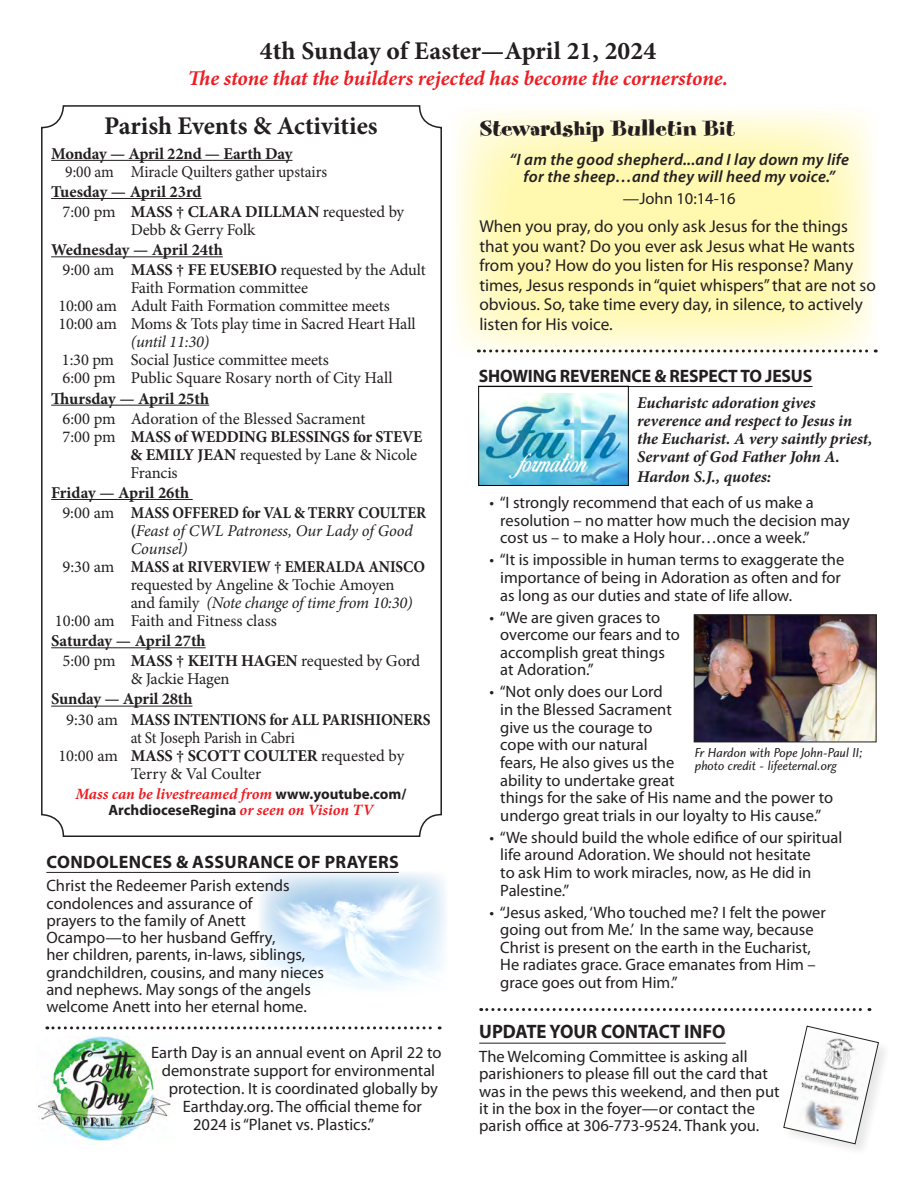
<style>
.page{position:relative;width:918px;height:1188px;background:#fff}
.page>*{position:absolute;margin:0;border:0;box-sizing:border-box;transform-origin:0 0}
.t1{font:700 25.5px "Minion Pro";color:#231f20}
.t2{font:24px "Spumoni LP";letter-spacing:.01em;color:#231f20;scale:1.2 1}
.t3{font:italic 700 21px "Minion Pro";letter-spacing:-.005em;color:#ee1d23}
.t4{font:700 19.5px "Myriad Pro";color:#231f20;scale:.96 1}
.t5{font:700 18px "Myriad Pro";letter-spacing:-.005em;color:#231f20}
.t6{font:700 18px "Myriad Pro";letter-spacing:.02em;color:#231f20}
.t7{font:17.25px/19.5px "Myriad Pro";color:#231f20}
.t8{font:16.5px/17.5px "Myriad Pro";color:#231f20}
.t9{font:16.5px/18px "Minion Pro";letter-spacing:-.01em;color:#231f20}
.t10{font:700 16.5px/20.1px "Minion Pro";letter-spacing:-.01em;color:#231f20}
.t11{font:italic 700 16.5px/18px "Minion Pro";letter-spacing:-.005em;color:#231f20}
.t12{font:italic 16.5px "Minion Pro";letter-spacing:-.01em;color:#231f20}
.t13{font:italic 600 16.5px/17.2px "Myriad Pro";letter-spacing:.015em;color:#231f20;text-align:center}
.t14{font:16.5px "Minion Pro";letter-spacing:-.01em;color:#231f20;scale:.94 1}
.t15{font:700 16.5px "Minion Pro";letter-spacing:-.01em;color:#231f20;scale:.96 1}
.t16{font:700 16.5px "Minion Pro";letter-spacing:-.01em;color:#231f20;scale:.92 1}
.t17{font:italic 700 15.75px "Minion Pro";letter-spacing:-.005em;color:#ee1d23}
.t18{font:700 15px "Myriad Pro";color:#231f20}
.t19{font:13.5px/13.5px "Charlotte Sans Book Italic Plain";color:#231f20}
.s1{font-weight:400}
.s2{font-weight:700}
.s3{font-weight:700;font-style:normal}
.s4{font-style:normal}
.s5{font-family:"Myriad Pro";font-style:normal;font-size:15px;color:#231f20}
.s6{font-family:"Minion Pro";font-style:italic;font-size:15.75px;color:#ee1d23}
</style>
<div class="page">
<svg style="left:456px;top:111px;width:422px;height:242px;background:#fef9c1"></svg>
<svg style="left:47px;top:1026px;width:393px;height:3px"></svg>
<svg style="left:481px;top:1008px;width:389px;height:3px"></svg>
<svg style="left:478px;top:349px;width:398px;height:3px"></svg>
<svg style="left:783px;top:1025px;width:96px;height:120px"></svg>
<hr style="left:479px;top:1043px;width:247px;height:1px;background:#231f20">
<hr style="left:51px;top:160px;width:242px;height:1px;background:#231f20">
<hr style="left:51px;top:198px;width:151px;height:1px;background:#231f20">
<hr style="left:51px;top:256px;width:172px;height:1px;background:#231f20">
<hr style="left:51px;top:405px;width:158px;height:1px;background:#231f20">
<hr style="left:51px;top:499px;width:142px;height:1px;background:#231f20">
<hr style="left:51px;top:647px;width:155px;height:1px;background:#231f20">
<hr style="left:51px;top:706px;width:141px;height:1px;background:#231f20">
<div style="left:41px;top:105px;width:401px;height:732px;border:2px solid #231f20;border-radius:22px"></div>
<hr style="left:479px;top:386px;width:334px;height:1px;background:#231f20">
<img style="left:480px;top:393px;width:147px;height:91px">
<div style="left:478px;top:386px;width:151px;height:100px;border:1px solid #000"></div>
<img style="left:696px;top:617px;width:178px;height:123px">
<div style="left:694px;top:615px;width:182px;height:127px;border:1px solid #231f20"></div>
<img style="left:258px;top:871px;width:188px;height:118px">
<hr style="left:46px;top:872px;width:353px;height:1px;background:#231f20">
<img style="left:38px;top:1036px;width:133px;height:108px">
<h1 class="t1" style="left:260px;top:33px;width:398px">4th Sunday of Easter—April 21, 2024</h1>
<p class="t3" style="left:188px;top:63px;width:542px">The stone that the builders rejected has become the cornerstone.</p>
<h2 class="t2" style="left:479px;top:116px;width:214px">Stewardship Bulletin Bit</h2>
<p class="t13" style="left:510px;top:151px;width:341px">“I am the good shepherd...and I lay down my life for the sheep…and they will heed my voice.”</p>
<p class="t8" style="left:623px;top:189px;width:114px">—John 10:14-16</p>
<p class="t7" style="left:479px;top:216px;width:398px">When you pray, do you only ask Jesus for the things that you want? Do you ever ask Jesus what He wants from you? How do you listen for His response? Many times, Jesus responds in “quiet whispers” that are not so obvious. So, take time every day, in silence, to actively listen for His voice.</p>
<h1 class="t1" style="left:104px;top:108px;width:275px">Parish Events &amp; Activities</h1>
<p class="t10" style="left:51px;top:143px;width:243px">Monday — April 22nd — Earth Day</p>
<p class="t14" style="left:65px;top:160px;width:280px">9:00 am Miracle Quilters gather upstairs</p>
<p class="t10" style="left:62px;top:181px;width:343px;text-indent:-11px">Tuesday — April 23rd<br><span class="s1">7:00 pm</span> MASS † CLARA DILLMAN <span class="s1">requested by</span></p>
<p class="t9" style="left:131px;top:221px;width:126px">Debb &amp; Gerry Folk</p>
<p class="t10" style="left:62px;top:240px;width:365px;text-indent:-11px">Wednesday — April 24th<br><span class="s1">9:00 am</span> MASS † FE EUSEBIO <span class="s1">requested by the Adult</span></p>
<p class="t9" style="left:58px;top:279px;width:359px;text-indent:72px">Faith Formation committee<br>10:00 am Adult Faith Formation committee meets<br>10:00 am Moms &amp; Tots play time in Sacred Heart Hall</p>
<p class="t12" style="left:131px;top:331px;width:80px">(until 11:30)</p>
<p class="t9" style="left:62px;top:351px;width:332px">1:30 pm Social Justice committee meets<br>6:00 pm Public Square Rosary north of City Hall</p>
<p class="t10" style="left:51px;top:388px;width:160px">Thursday — April 25th</p>
<p class="t9" style="left:62px;top:410px;width:305px">6:00 pm Adoration of the Blessed Sacrament</p>
<p class="t15" style="left:62px;top:425px;width:377px"><span class="s1">7:00 pm</span> MASS of WEDDING BLESSINGS for STEVE</p>
<p class="t9" style="left:131px;top:445px;width:288px"><span class="s2">&amp; EMILY JEAN</span> requested by Lane &amp; Nicole</p>
<p class="t9" style="left:131px;top:463px;width:49px">Francis</p>
<p class="t10" style="left:62px;top:482px;width:365px;text-indent:-11px">Friday — April 26th<br><span class="s1">9:00 am</span> MASS OFFERED for VAL &amp; TERRY COULTER</p>
<p class="t12" style="left:131px;top:519px;width:284px"><span class="s3">(</span>Feast of CWL Patroness, Our Lady of Good</p>
<p class="t12" style="left:131px;top:537px;width:59px">Counsel)</p>
<p class="t16" style="left:62px;top:555px;width:396px"><span class="s1">9:30 am</span> MASS at RIVERVIEW † EMERALDA ANISCO</p>
<p class="t9" style="left:131px;top:576px;width:265px">requested by Angeline &amp; Tochie Amoyen</p>
<p class="t12" style="left:131px;top:591px;width:284px"><span class="s4">and family</span> (Note change of time from 10:30)</p>
<p class="t9" style="left:55px;top:612px;width:223px">10:00 am Faith and Fitness class</p>
<p class="t10" style="left:62px;top:631px;width:359px;text-indent:-11px">Saturday — April 27th<br><span class="s1">5:00 pm</span> MASS † KEITH HAGEN <span class="s1">requested by Gord</span></p>
<p class="t9" style="left:131px;top:670px;width:100px">&amp; Jackie Hagen</p>
<p class="t10" style="left:66px;top:689px;width:366px;text-indent:-15px">Sunday — April 28th<br><span class="s1">9:30 am</span> MASS INTENTIONS for ALL PARISHIONERS</p>
<p class="t14" style="left:131px;top:726px;width:176px">at St Joseph Parish in Cabri</p>
<p class="t9" style="left:58px;top:747px;width:347px">10:00 am <span class="s2">MASS † SCOTT COULTER</span> requested by</p>
<p class="t9" style="left:131px;top:764px;width:132px">Terry &amp; Val Coulter</p>
<p class="t17" style="left:75px;top:783px;width:333px">Mass can be livestreamed from <span class="s5">www.youtube.com/</span></p>
<p class="t18" style="left:108px;top:800px;width:266px">ArchdioceseRegina <span class="s6">or seen on Vision TV</span></p>
<p class="t5" style="left:479px;top:364px;width:335px">SHOWING REVERENCE &amp; RESPECT TO JESUS</p>
<p class="t11" style="left:637px;top:394px;width:237px">Eucharistc adoration gives reverence and respect to Jesus in the Eucharist. A very saintly priest,<br>Servant of God Father John A.</p>
<p class="t11" style="left:637px;top:467px;width:136px">Hardon S.J., quotes:</p>
<p class="t8" style="left:500px;top:494px;width:351px;text-indent:-11px">• “I strongly recommend that each of us make a resolution – no matter how much the decision may cost us – to make a Holy hour…once a week.”</p>
<p class="t8" style="left:500px;top:551px;width:346px;text-indent:-11px">• “It is impossible in human terms to exaggerate the importance of being in Adoration as often and for as long as our duties and state of life allow.</p>
<p class="t8" style="left:500px;top:608px;width:181px;text-indent:-11px">• “We are given graces to overcome our fears and to accomplish great things at Adoration.”</p>
<p class="t8" style="left:500px;top:683px;width:334px;text-indent:-11px">• “Not only does our Lord<br>in the Blessed Sacrament<br>give us the courage to<br>cope with our natural<br>fears, He also gives us the<br>ability to undertake great<br>things for the sake of His name and the power to undergo great trials in our loyalty to His cause.”</p>
<p class="t8" style="left:500px;top:828px;width:343px;text-indent:-11px">• “We should build the whole edifice of our spiritual life around Adoration. We should not hesitate<br>to ask Him to work miracles, now, as He did in Palestine.”</p>
<p class="t8" style="left:500px;top:903px;width:327px;text-indent:-11px">• “Jesus asked, ‘Who touched me? I felt the power going out from Me.’ In the same way, because Christ is present on the earth in the Eucharist, He radiates grace. Grace emanates from Him – grace goes out from Him.”</p>
<p class="t19" style="left:695px;top:746px;width:170px">Fr Hardon with Pope John-Paul II; photo credit - lifeeternal.org</p>
<p class="t6" style="left:47px;top:850px;width:354px">CONDOLENCES &amp; ASSURANCE OF PRAYERS</p>
<p class="t8" style="left:46px;top:877px;width:279px">Christ the Redeemer Parish extends condolences and assurance of<br>prayers to the family of Anett Ocampo—to her husband Geffry,<br>her children, parents, in-laws, siblings, grandchildren, cousins, and many nieces and nephews. May songs of the angels welcome Anett into her eternal home.</p>
<p class="t8" style="left:151px;top:1043px;width:292px">Earth Day is an annual event on April 22 to</p>
<p class="t8" style="left:162px;top:1061px;width:275px">demonstrate support for environmental</p>
<p class="t8" style="left:169px;top:1079px;width:271px">protection. It is coordinated globally by</p>
<p class="t8" style="left:183px;top:1097px;width:241px">Earthday.org. The official theme for</p>
<p class="t8" style="left:193px;top:1115px;width:183px">2024 is “Planet vs. Plastics.”</p>
<p class="t4" style="left:479px;top:1019px;width:258px">UPDATE YOUR CONTACT INFO</p>
<p class="t8" style="left:479px;top:1048px;width:302px">The Welcoming Committee is asking all parishioners to please fill out the card that was in the pews this weekend, and then put it in the box in the foyer—or contact the parish office at 306-773-9524. Thank you.</p>
</div>
